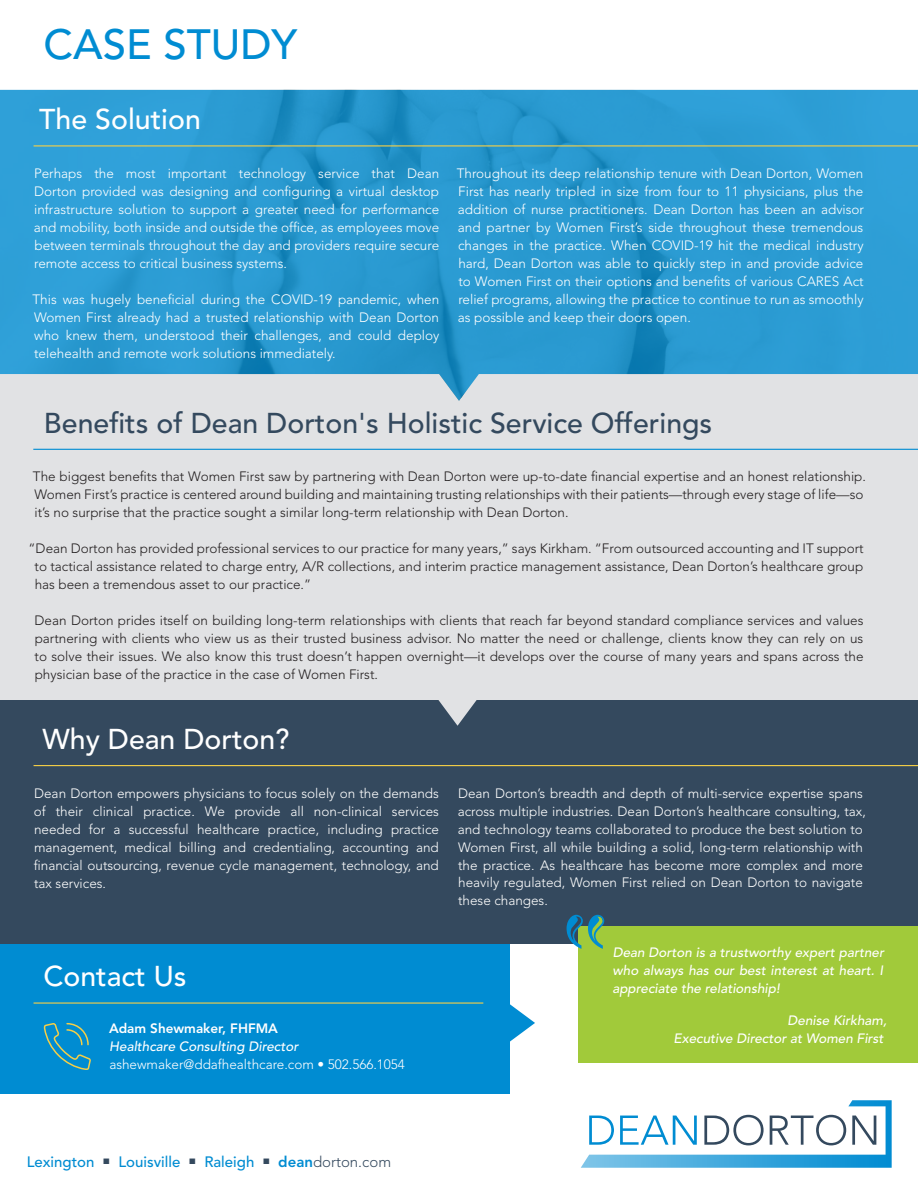
<style>
.page{position:relative;width:918px;height:1188px;background:#fff}
.page>*{position:absolute;margin:0;border:0;box-sizing:border-box;transform-origin:0 0}
.t1{font:500 42px "Avenir LT Std";color:#008cd2}
.t2{font:500 28.5px "Avenir LT Std";color:#34495e}
.t3{font:500 28.5px "Avenir LT Std";color:#fff}
.t4{font:500 15px "Avenir LT Std";color:#008cd2}
.t5{font:300 13.5px/18px "Avenir LT Std";color:#fff;text-align:justify}
.t6{font:300 13.5px/18px "Avenir LT Std";color:#231f20;text-align:justify}
.t7{font:italic 500 13.5px/18px "Avenir LT Std";color:#fff;text-align:justify}
.t8{font:800 13.5px "Avenir LT Std";color:#fff}
.s1{font-weight:800}
.s2{font-weight:300;color:#34495e}
</style>
<div class="page">
<svg style="left:581px;top:1100px;width:311px;height:68px"></svg>
<div style="left:0;top:700px;width:918px;height:244px;background:#34495e"></div>
<div style="left:0;top:368px;width:918px;height:332px;background:#e1e2e4"></div>
<hr style="left:33px;top:449px;width:885px;height:1px;background:#008cd2">
<svg style="left:0;top:90px;width:918px;height:311px;background:#39a0d2"></svg>
<div style="left:0;top:944px;width:510px;height:150px;background:#008cd2"></div>
<svg style="left:510px;top:1004px;width:25px;height:38px"></svg>
<hr style="left:34px;top:1002px;width:449px;height:2px;background:#f6cf46">
<hr style="left:34px;top:765px;width:884px;height:1px;background:#f6cf46">
<div style="left:579px;top:927px;width:339px;height:136px;background:#a1ca3a"></div>
<svg style="left:438px;top:700px;width:39px;height:26px"></svg>
<svg style="left:43px;top:1022px;width:48px;height:48px"></svg>
<hr style="left:34px;top:145px;width:884px;height:1px;background:#f6cf46">
<svg style="left:578px;top:916px;width:26px;height:33px"></svg>
<h1 class="t1" style="left:44px;top:20px;width:255px">CASE STUDY</h1>
<h2 class="t3" style="left:39px;top:103px;width:163px">The Solution</h2>
<p class="t5" style="left:34px;top:164px;width:407px">Perhaps the most important technology service that Dean Dorton provided was designing and configuring a virtual desktop infrastructure solution to support a greater need for performance and mobility, both inside and outside the office, as employees move between terminals throughout the day and providers require secure remote access to critical business systems.</p>
<p class="t5" style="left:33px;top:290px;width:408px">This was hugely beneficial during the COVID-19 pandemic, when Women First already had a trusted relationship with Dean Dorton who knew them, understood their challenges, and could deploy telehealth and remote work solutions immediately.</p>
<p class="t5" style="left:457px;top:164px;width:409px">Throughout its deep relationship tenure with Dean Dorton, Women First has nearly tripled in size from four to 11 physicians, plus the addition of nurse practitioners. Dean Dorton has been an advisor and partner by Women First’s side throughout these tremendous changes in the practice. When COVID-19 hit the medical industry hard, Dean Dorton was able to quickly step in and provide advice to Women First on their options and benefits of various CARES Act relief programs, allowing the practice to continue to run as smoothly as possible and keep their doors open.</p>
<h2 class="t2" style="left:44px;top:406px;width:670px">Benefits of Dean Dorton's Holistic Service Offerings</h2>
<p class="t6" style="left:33px;top:468px;width:835px;text-align:left">The biggest benefits that Women First saw by partnering with Dean Dorton were up-to-date financial expertise and an honest relationship.<br>Women First’s practice is centered around building and maintaining trusting relationships with their patients—through every stage of life—so it’s no surprise that the practice sought a similar long-term relationship with Dean Dorton.</p>
<p class="t6" style="left:35px;top:540px;width:831px;text-indent:-6px">“Dean Dorton has provided professional services to our practice for many years,” says Kirkham. “From outsourced accounting and IT support to tactical assistance related to charge entry, A/R collections, and interim practice management assistance, Dean Dorton’s healthcare group has been a tremendous asset to our practice.”</p>
<p class="t6" style="left:35px;top:612px;width:830px">Dean Dorton prides itself on building long-term relationships with clients that reach far beyond standard compliance services and values partnering with clients who view us as their trusted business advisor. No matter the need or challenge, clients know they can rely on us to solve their issues. We also know this trust doesn’t happen overnight—it develops over the course of many years and spans across the physician base of the practice in the case of Women First.</p>
<h2 class="t3" style="left:42px;top:723px;width:249px">Why Dean Dorton?</h2>
<p class="t5" style="left:34px;top:784px;width:407px">Dean Dorton empowers physicians to focus solely on the demands of their clinical practice. We provide all non-clinical services needed for a successful healthcare practice, including practice management, medical billing and credentialing, accounting and financial outsourcing, revenue cycle management, technology, and tax services.</p>
<p class="t5" style="left:458px;top:784px;width:410px;text-align:left">Dean Dorton’s breadth and depth of multi-service expertise spans across multiple industries. Dean Dorton’s healthcare consulting, tax, and technology teams collaborated to produce the best solution to Women First, all while building a solid, long-term relationship with the practice. As healthcare has become more complex and more heavily regulated, Women First relied on Dean Dorton to navigate these changes.</p>
<p class="t7" style="left:612px;top:944px;width:273px">Dean Dorton is a trustworthy expert partner who always has our best interest at heart. I appreciate the relationship!</p>
<p class="t7" style="left:673px;top:1011px;width:215px;text-align:right">Denise Kirkham,<br>Executive Director at Women First</p>
<h2 class="t3" style="left:43px;top:960px;width:145px">Contact Us</h2>
<p class="t8" style="left:109px;top:1020px;width:170px">Adam Shewmaker, FHFMA</p>
<p class="t7" style="left:109px;top:1038px;width:191px">Healthcare Consulting Director</p>
<p class="t5" style="left:109px;top:1056px;width:297px">ashewmaker@ddafhealthcare.com • 502.566.1054</p>
<p class="t4" style="left:27px;top:1154px;width:366px">Lexington <sup>■</sup> Louisville <sup>■</sup> Raleigh <sup>■</sup> <span class="s1">dean</span><span class="s2">dorton.com</span></p>
</div>
